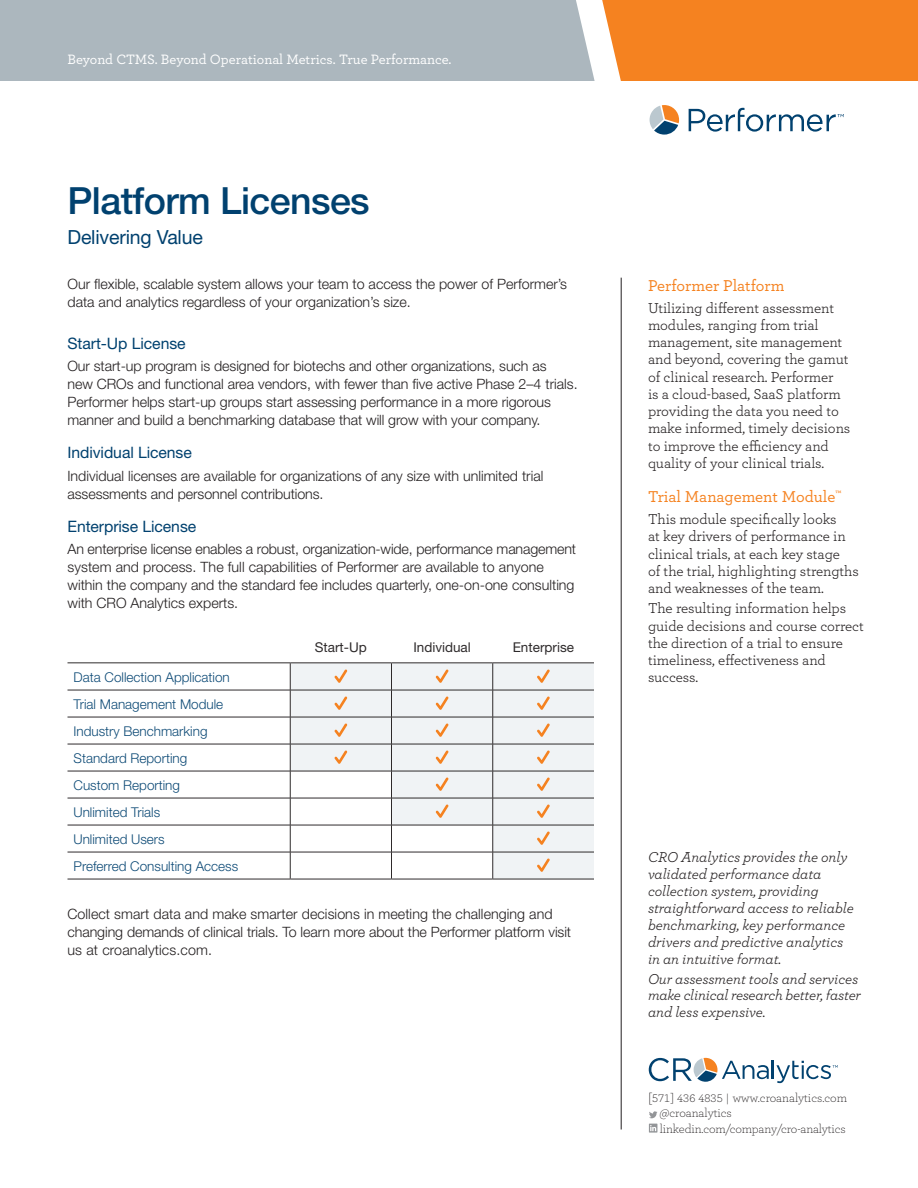
<style>
.page{position:relative;width:918px;height:1188px;background:#fff}
.page>*{position:absolute;margin:0;border:0;box-sizing:border-box;transform-origin:0 0}
.t1{font:500 37.5px "Helvetica Neue";letter-spacing:-.015em;color:#01416f}
.t2{font:19.5px "Helvetica Neue";letter-spacing:-.01em;color:#01416f}
.t3{font:500 16.5px "Archer";color:#f58220}
.t4{font:15.75px "Helvetica Neue";letter-spacing:-.005em;color:#01416f}
.t5{font:15px/17.2px "Archer";letter-spacing:-.005em;color:#231f20}
.t6{font:italic 15px/16.8px "Archer";letter-spacing:-.005em;color:#231f20}
.t7{font:300 14.25px/18px "Helvetica Neue";color:#231f20}
.t8{font:14.25px "Archer Medium LF";color:#fff}
.t9{font:300 13.5px/27px "Helvetica Neue";color:#01416f}
.t10{font:13.5px "Helvetica Neue";color:#231f20}
.t11{font:300 12.75px/15.8px "Archer";letter-spacing:-.01em;color:#231f20}
.s1{font-family:"Archer Numeric";font-size:11.55px}
.s2{font-size:11.55px}
</style>
<div class="page">
<div style="left:0;top:0;width:595px;height:81px;background:#acb7be"></div>
<div style="left:602px;top:0;width:316px;height:81px;background:#f58220"></div>
<hr style="left:621px;top:278px;width:1px;height:852px;background:#231f20">
<svg style="left:650px;top:105px;width:29px;height:30px"></svg>
<svg style="left:689px;top:108px;width:155px;height:24px"></svg>
<svg style="left:649px;top:1111px;width:8px;height:7px"></svg>
<div style="left:649px;top:1124px;width:8px;height:9px;background:#9e9fa2"></div>
<svg style="left:650px;top:1125px;width:6px;height:6px"></svg>
<svg style="left:649px;top:1058px;width:189px;height:25px"></svg>
<svg style="left:291px;top:663px;width:303px;height:216px;fill:#f0f3f5"></svg>
<hr style="left:68px;top:690px;width:222px;height:1px;background:#231f20">
<hr style="left:68px;top:717px;width:222px;height:1px;background:#231f20">
<hr style="left:290px;top:690px;width:102px;height:1px;background:#231f20">
<hr style="left:392px;top:690px;width:101px;height:1px;background:#231f20">
<hr style="left:493px;top:690px;width:101px;height:1px;background:#231f20">
<hr style="left:290px;top:717px;width:102px;height:1px;background:#231f20">
<hr style="left:392px;top:717px;width:101px;height:1px;background:#231f20">
<hr style="left:493px;top:717px;width:101px;height:1px;background:#231f20">
<hr style="left:68px;top:744px;width:222px;height:1px;background:#231f20">
<hr style="left:290px;top:744px;width:102px;height:1px;background:#231f20">
<hr style="left:392px;top:744px;width:101px;height:1px;background:#231f20">
<hr style="left:493px;top:744px;width:101px;height:1px;background:#231f20">
<hr style="left:290px;top:771px;width:102px;height:1px;background:#231f20">
<hr style="left:392px;top:771px;width:101px;height:1px;background:#231f20">
<hr style="left:493px;top:771px;width:101px;height:1px;background:#231f20">
<hr style="left:290px;top:798px;width:102px;height:1px;background:#231f20">
<hr style="left:392px;top:798px;width:101px;height:1px;background:#231f20">
<hr style="left:493px;top:798px;width:101px;height:1px;background:#231f20">
<hr style="left:290px;top:825px;width:102px;height:1px;background:#231f20">
<hr style="left:392px;top:825px;width:101px;height:1px;background:#231f20">
<hr style="left:493px;top:825px;width:101px;height:1px;background:#231f20">
<hr style="left:68px;top:771px;width:222px;height:1px;background:#231f20">
<hr style="left:68px;top:798px;width:222px;height:1px;background:#231f20">
<hr style="left:68px;top:825px;width:222px;height:1px;background:#231f20">
<hr style="left:68px;top:662px;width:222px;height:1px;background:#231f20">
<hr style="left:290px;top:662px;width:102px;height:1px;background:#231f20">
<hr style="left:392px;top:662px;width:101px;height:1px;background:#231f20">
<hr style="left:493px;top:662px;width:101px;height:1px;background:#231f20">
<svg style="left:290px;top:663px;width:1px;height:216px"></svg>
<svg style="left:391px;top:663px;width:1px;height:216px"></svg>
<svg style="left:492px;top:663px;width:1px;height:216px"></svg>
<hr style="left:68px;top:879px;width:222px;height:1px;background:#231f20">
<hr style="left:290px;top:879px;width:102px;height:1px;background:#231f20">
<hr style="left:392px;top:879px;width:101px;height:1px;background:#231f20">
<hr style="left:493px;top:879px;width:101px;height:1px;background:#231f20">
<hr style="left:68px;top:852px;width:222px;height:1px;background:#231f20">
<hr style="left:290px;top:852px;width:102px;height:1px;background:#231f20">
<hr style="left:392px;top:852px;width:101px;height:1px;background:#231f20">
<hr style="left:493px;top:852px;width:101px;height:1px;background:#231f20">
<svg style="left:334px;top:669px;width:13px;height:14px"></svg>
<svg style="left:334px;top:696px;width:13px;height:14px"></svg>
<svg style="left:334px;top:723px;width:13px;height:14px"></svg>
<svg style="left:334px;top:750px;width:13px;height:14px"></svg>
<svg style="left:436px;top:669px;width:13px;height:14px"></svg>
<svg style="left:436px;top:696px;width:13px;height:14px"></svg>
<svg style="left:436px;top:723px;width:13px;height:14px"></svg>
<svg style="left:436px;top:750px;width:13px;height:14px"></svg>
<svg style="left:436px;top:777px;width:13px;height:14px"></svg>
<svg style="left:436px;top:804px;width:13px;height:14px"></svg>
<svg style="left:537px;top:669px;width:13px;height:14px"></svg>
<svg style="left:537px;top:696px;width:13px;height:14px"></svg>
<svg style="left:537px;top:723px;width:13px;height:14px"></svg>
<svg style="left:537px;top:750px;width:13px;height:14px"></svg>
<svg style="left:537px;top:777px;width:13px;height:14px"></svg>
<svg style="left:537px;top:804px;width:13px;height:14px"></svg>
<svg style="left:537px;top:831px;width:13px;height:14px"></svg>
<svg style="left:537px;top:858px;width:13px;height:14px"></svg>
<p class="t8" style="left:68px;top:50px;width:385px">Beyond CTMS. Beyond Operational Metrics. True Performance.</p>
<p class="t1" style="left:68px;top:178px;width:304px">Platform Licenses</p>
<p class="t2" style="left:68px;top:225px;width:137px">Delivering Value</p>
<p class="t7" style="left:68px;top:275px;width:501px">Our flexible, scalable system allows your team to access the power of Performer’s data and analytics regardless of your organization’s size.</p>
<p class="t4" style="left:68px;top:334px;width:120px">Start-Up License</p>
<p class="t7" style="left:68px;top:357px;width:512px">Our start-up program is designed for biotechs and other organizations, such as<br>new CROs and functional area vendors, with fewer than five active Phase 2–4 trials.<br>Performer helps start-up groups start assessing performance in a more rigorous manner and build a benchmarking database that will grow with your company.</p>
<p class="t4" style="left:68px;top:443px;width:126px">Individual License</p>
<p class="t7" style="left:68px;top:467px;width:477px">Individual licenses are available for organizations of any size with unlimited trial assessments and personnel contributions.</p>
<p class="t4" style="left:68px;top:517px;width:130px">Enterprise License</p>
<p class="t7" style="left:68px;top:540px;width:510px">An enterprise license enables a robust, organization-wide, performance management system and process. The full capabilities of Performer are available to anyone within the company and the standard fee includes quarterly, one-on-one consulting with CRO Analytics experts.</p>
<p class="t9" style="left:74px;top:663px;width:166px">Data Collection Application<br>Trial Management Module<br>Industry Benchmarking<br>Standard Reporting<br>Custom Reporting<br>Unlimited Trials<br>Unlimited Users<br>Preferred Consulting Access</p>
<p class="t10" style="left:315px;top:639px;width:54px">Start-Up</p>
<p class="t10" style="left:413px;top:639px;width:59px">Individual</p>
<p class="t10" style="left:513px;top:639px;width:63px">Enterprise</p>
<p class="t7" style="left:68px;top:905px;width:505px">Collect smart data and make smarter decisions in meeting the challenging and changing demands of clinical trials. To learn more about the Performer platform visit us at croanalytics.com.</p>
<p class="t3" style="left:648px;top:273px;width:138px">Performer Platform</p>
<p class="t5" style="left:648px;top:298px;width:204px">Utilizing different assessment modules, ranging from trial management, site management and beyond, covering the gamut of clinical research. Performer<br>is a cloud-based, SaaS platform providing the data you need to make informed, timely decisions to improve the efficiency and quality of your clinical trials.</p>
<p class="t3" style="left:648px;top:485px;width:195px">Trial Management Module<sup>™</sup></p>
<p class="t5" style="left:648px;top:510px;width:212px">This module specifically looks<br>at key drivers of performance in clinical trials, at each key stage<br>of the trial, highlighting strengths and weaknesses of the team.</p>
<p class="t5" style="left:648px;top:599px;width:217px">The resulting information helps guide decisions and course correct the direction of a trial to ensure timeliness, effectiveness and success.</p>
<p class="t6" style="left:648px;top:848px;width:207px">CRO Analytics provides the only validated performance data collection system, providing straightforward access to reliable benchmarking, key performance drivers and predictive analytics in an intuitive format.</p>
<p class="t6" style="left:648px;top:969px;width:215px">Our assessment tools and services make clinical research better, faster and less expensive.</p>
<p class="t11" style="left:648px;top:1089px;width:201px">[<span class="s1">571] 436 4835</span> <span class="s2">|</span> www.croanalytics.com</p>
<p class="t11" style="left:659px;top:1104px;width:188px">@croanalytics linkedin.com/company/cro-analytics</p>
</div>
